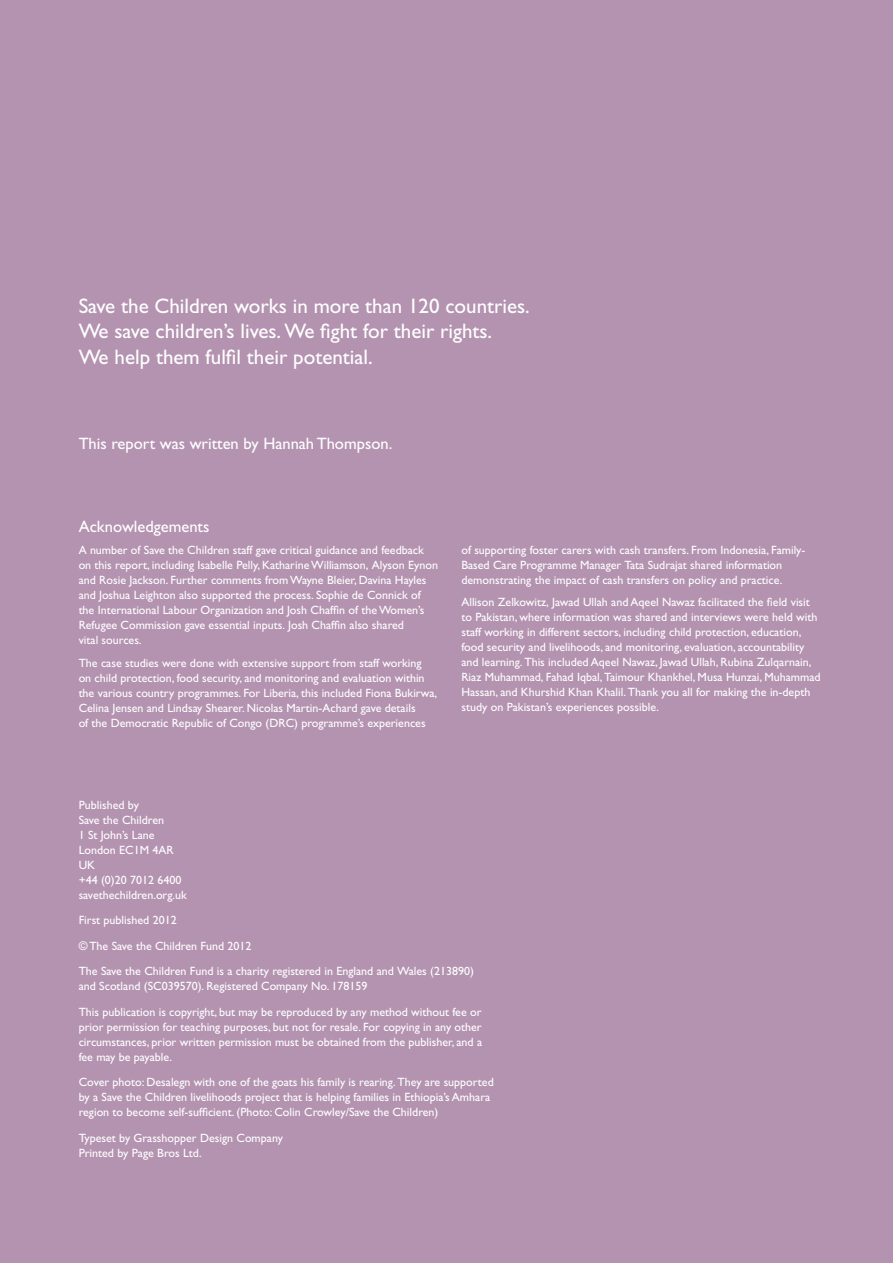
<style>
.page{position:relative;width:893px;height:1263px;background:#b493b1}
.page>*{position:absolute;margin:0;border:0;box-sizing:border-box;transform-origin:0 0}
.t1{font:21px/25.5px "Gill Sans";color:#fff}
.t2{font:16.5px "Gill Sans";color:#fff}
.t3{font:12px/15px "Gill Sans";color:#fff}
</style>
<div class="page">
<h1 class="t1" style="left:79px;top:293px;width:453px">Save the Children works in more than 120 countries.<br>We save children’s lives. We fight for their rights.<br>We help them fulfil their potential.</h1>
<h2 class="t2" style="left:79px;top:434px;width:315px">This report was written by Hannah Thompson.</h2>
<h2 class="t2" style="left:79px;top:516px;width:132px">Acknowledgements</h2>
<p class="t3" style="left:79px;top:542px;width:361px">A number of Save the Children staff gave critical guidance and feedback on this report, including Isabelle Pelly, Katharine Williamson, Alyson Eynon and Rosie Jackson. Further comments from Wayne Bleier, Davina Hayles and Joshua Leighton also supported the process. Sophie de Connick of the International Labour Organization and Josh Chaffin of the Women’s Refugee Commission gave essential inputs. Josh Chaffin also shared<br>vital sources.</p>
<p class="t3" style="left:79px;top:655px;width:360px">The case studies were done with extensive support from staff working on child protection, food security, and monitoring and evaluation within the various country programmes. For Liberia, this included Fiona Bukirwa, Celina Jensen and Lindsay Shearer. Nicolas Martin-Achard gave details<br>of the Democratic Republic of Congo (DRC) programme’s experiences</p>
<p class="t3" style="left:461px;top:542px;width:345px">of supporting foster carers with cash transfers. From Indonesia, Family-<br>Based Care Programme Manager Tata Sudrajat shared information demonstrating the impact of cash transfers on policy and practice.</p>
<p class="t3" style="left:461px;top:594px;width:361px">Allison Zelkowitz, Jawad Ullah and Aqeel Nawaz facilitated the field visit to Pakistan, where information was shared and interviews were held with staff working in different sectors, including child protection, education, food security and livelihoods, and monitoring, evaluation, accountability and learning. This included Aqeel Nawaz, Jawad Ullah, Rubina Zulqarnain, Riaz Muhammad, Fahad Iqbal, Taimour Khankhel, Musa Hunzai, Muhammad Hassan, and Khurshid Khan Khalil. Thank you all for making the in-depth study on Pakistan’s experiences possible.</p>
<p class="t3" style="left:79px;top:797px;width:110px">Published by<br>Save the Children<br>1 St John’s Lane<br>London EC1M 4AR<br>UK<br>+44 (0)20 7012 6400 savethechildren.org.uk</p>
<p class="t3" style="left:79px;top:907px;width:397px;line-height:25.5px">First published 2012<br>© The Save the Children Fund 2012<br>The Save the Children Fund is a charity registered in England and Wales (213890)</p>
<p class="t3" style="left:79px;top:973px;width:404px;line-height:25.5px">and Scotland (SC039570). Registered Company No. 178159<br>This publication is copyright, but may be reproduced by any method without fee or</p>
<p class="t3" style="left:79px;top:1019px;width:405px;text-align:justify">prior permission for teaching purposes, but not for resale. For copying in any other circumstances, prior written permission must be obtained from the publisher, and a fee may be payable.</p>
<p class="t3" style="left:79px;top:1075px;width:417px">Cover photo: Desalegn with one of the goats his family is rearing. They are supported by a Save the Children livelihoods project that is helping families in Ethiopia’s Amhara region to become self-sufficient. (Photo: Colin Crowley/Save the Children)</p>
<p class="t3" style="left:79px;top:1130px;width:206px">Typeset by Grasshopper Design Company<br>Printed by Page Bros Ltd.</p>
</div>
